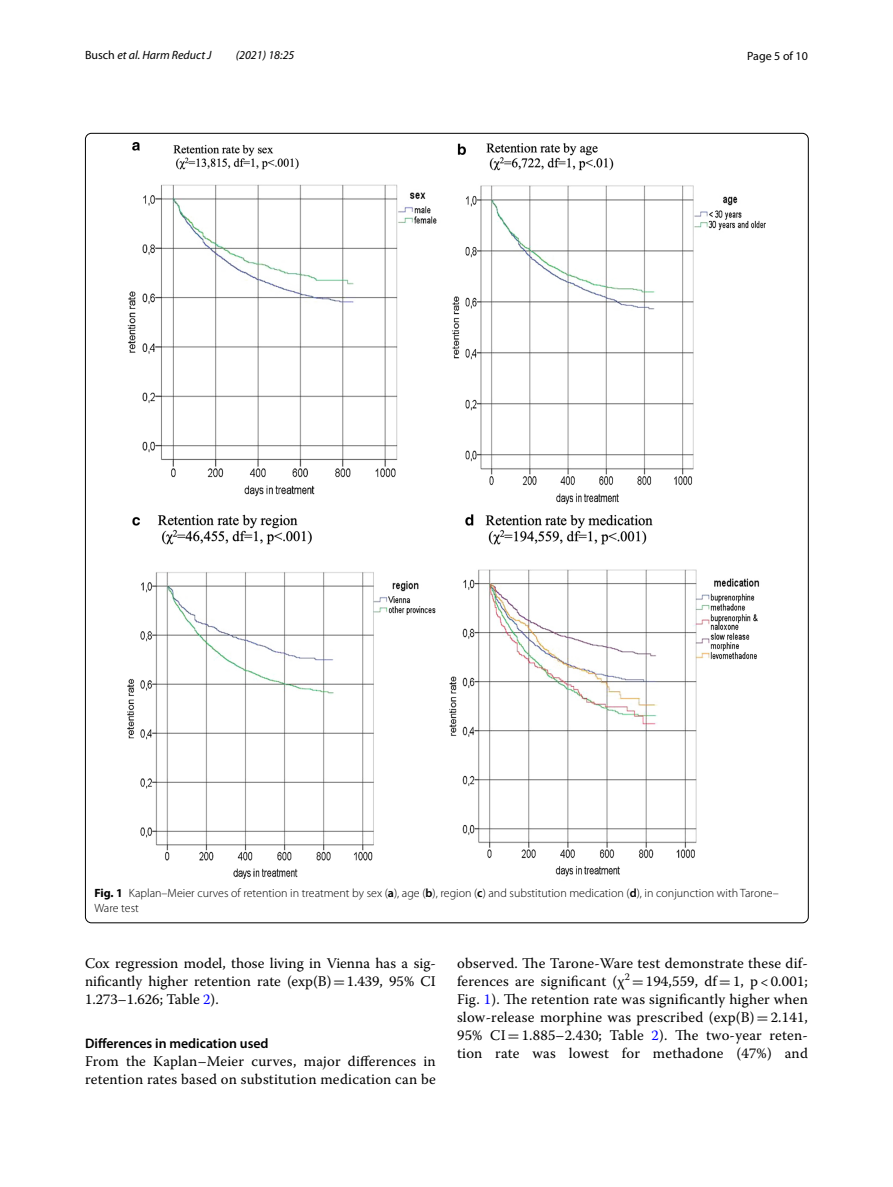
<style>
.page{position:relative;width:893px;height:1187px;background:#fff}
.page>*{position:absolute;margin:0;border:0;box-sizing:border-box;transform-origin:0 0}
.t1{font:14.7px/18px "Warnock Pro";letter-spacing:.015em;color:#000;text-align:justify}
.t2{font:600 13.8px "Myriad Pro";color:#000}
.t3{font:300 12px/15px "Myriad Pro";color:#000}
.t4{font:italic 12px "Myriad Pro";color:#000}
.t5{font:12px "Myriad Pro";color:#000}
.s1{font-style:normal}
.s2{font-weight:700}
.s3{font-weight:600}
.s4{font-family:"MTSY"}
.s5{color:#00f}
</style>
<div class="page">
<img style="left:128px;top:142px;width:638px;height:737px">
<p class="t4" style="left:85px;top:48px;width:128px"><span class="s1">Busch</span> et al. Harm Reduct J</p>
<p class="t4" style="left:236px;top:48px;width:60px">(2021) 18:25</p>
<p class="t5" style="left:747px;top:48px;width:62px">Page 5 of 10</p>
<p class="t3" style="left:94px;top:886px;width:686px"><span class="s2">Fig. 1</span> Kaplan–Meier curves of retention in treatment by sex (<span class="s3">a</span>), age (<span class="s3">b</span>), region (<span class="s3">c</span>) and substitution medication (<span class="s3">d</span>), in conjunction with Tarone–<br>Ware test</p>
<p class="t1" style="left:85px;top:954px;width:352px">Cox regression model, those living in Vienna has a sig&shy;nificantly higher retention rate (exp(B)<span class="s4">=</span>1.439, 95% CI 1.273–1.626; Table <span class="s5">2</span>).</p>
<p class="t2" style="left:85px;top:1034px;width:185px">Differences in medication used</p>
<p class="t1" style="left:85px;top:1052px;width:352px">From the Kaplan–Meier curves, major differences in retention rates based on substitution medication can be</p>
<p class="t1" style="left:457px;top:954px;width:352px">observed. The Tarone-Ware test demonstrate these dif&shy;ferences are significant (χ<sup>2</sup> <span class="s4">=</span>194,559, df<span class="s4">=</span>1, p &lt; 0.001; Fig. <span class="s5">1</span>). The retention rate was significantly higher when slow-release morphine was prescribed (exp(B)<span class="s4">=</span>2.141, 95% CI<span class="s4">=</span>1.885–2.430; Table <span class="s5">2</span>). The two-year reten&shy;tion rate was lowest for methadone (47%) and</p>
</div>
